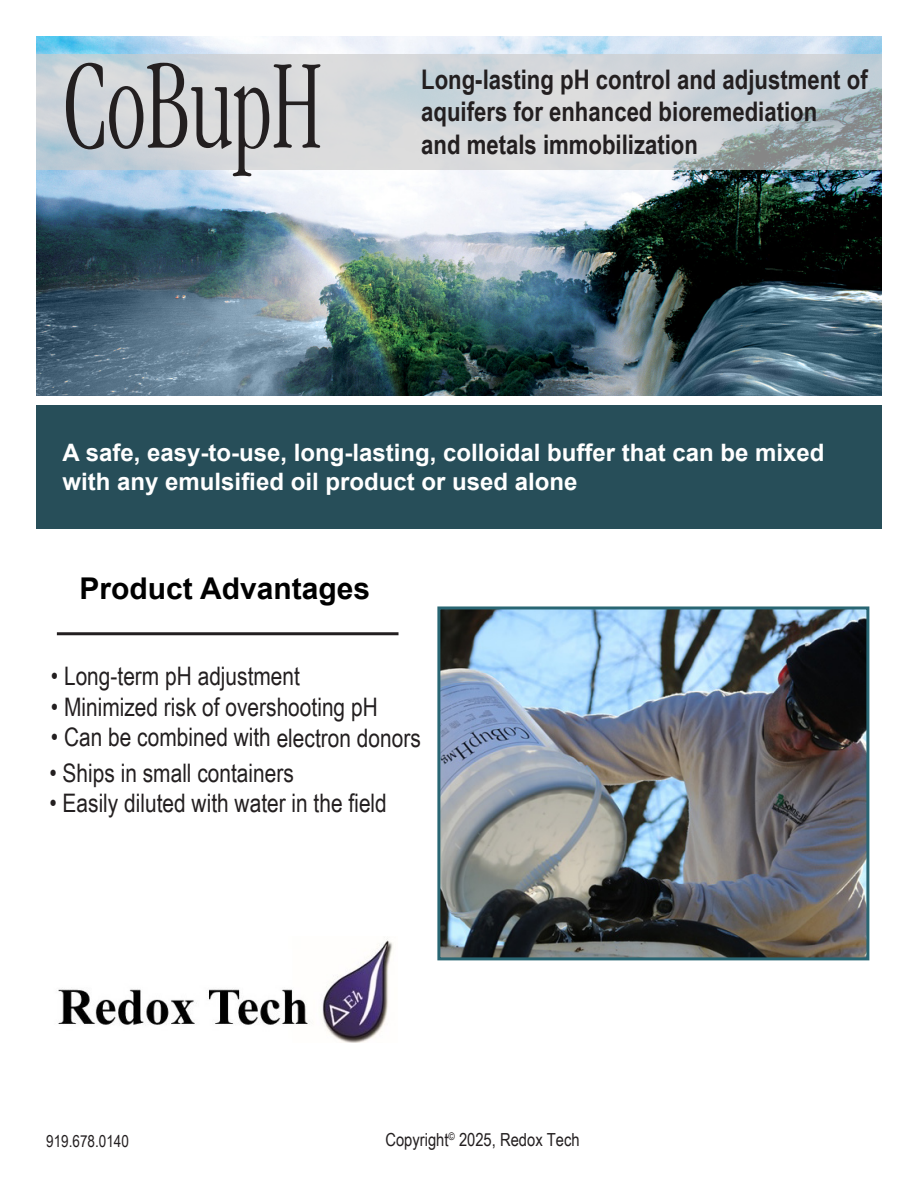
<style>
.page{position:relative;width:918px;height:1188px;background:#fff}
.page>*{position:absolute;margin:0;border:0;box-sizing:border-box;transform-origin:0 0}
.t1{font:300 condensed 130.5px "Garamond Light Condensed S Si";color:#231f20;scale:.76 1}
.t2{font:700 30px "Arial";color:#000}
.t3{font:700 27px/32.4px "Arial Narrow";color:#231f20}
.t4{font:25.5px "Arial Narrow";color:#231f20}
.t5{font:700 24px/28.8px "Arial";color:#fff}
.t6{font:18px "Arial Narrow";color:#231f20}
.t7{font:16.5px "Arial Narrow";color:#231f20}
</style>
<div class="page">
<img style="left:36px;top:36px;width:846px;height:360px">
<svg style="left:36px;top:54px;width:846px;height:115px;background:#ccd1d5"></svg>
<div style="left:36px;top:405px;width:846px;height:124px;background:#274e59"></div>
<hr style="left:57px;top:632px;width:342px;height:3px;background:#231f20">
<img style="left:441px;top:610px;width:424px;height:346px">
<div style="left:437px;top:606px;width:432px;height:354px;border:3px solid #296673"></div>
<img style="left:58px;top:939px;width:335px;height:103px">
<p class="t1" style="left:63px;top:34px;width:342px">CoBupH</p>
<p class="t3" style="left:421px;top:62px;width:448px">Long-lasting pH control and adjustment of aquifers for enhanced bioremediation</p>
<p class="t3" style="left:421px;top:127px;width:278px">and metals immobilization</p>
<p class="t5" style="left:63px;top:439px;width:763px">A safe, easy-to-use, long-lasting, colloidal buffer that can be mixed with any emulsified oil product or used alone</p>
<p class="t2" style="left:80px;top:568px;width:292px">Product Advantages</p>
<p class="t4" style="left:51px;top:657px;width:251px">• Long-term pH adjustment</p>
<p class="t4" style="left:51px;top:688px;width:328px">• Minimized risk of overshooting pH</p>
<p class="t4" style="left:51px;top:719px;width:371px">• Can be combined with electron donors</p>
<p class="t4" style="left:50px;top:754px;width:246px">• Ships in small containers</p>
<p class="t4" style="left:50px;top:785px;width:339px">• Easily diluted with water in the field</p>
<p class="t7" style="left:46px;top:1129px;width:84px">919.678.0140</p>
<p class="t6" style="left:385px;top:1127px;width:196px">Copyright<sup>©</sup> 2025, Redox Tech</p>
</div>
